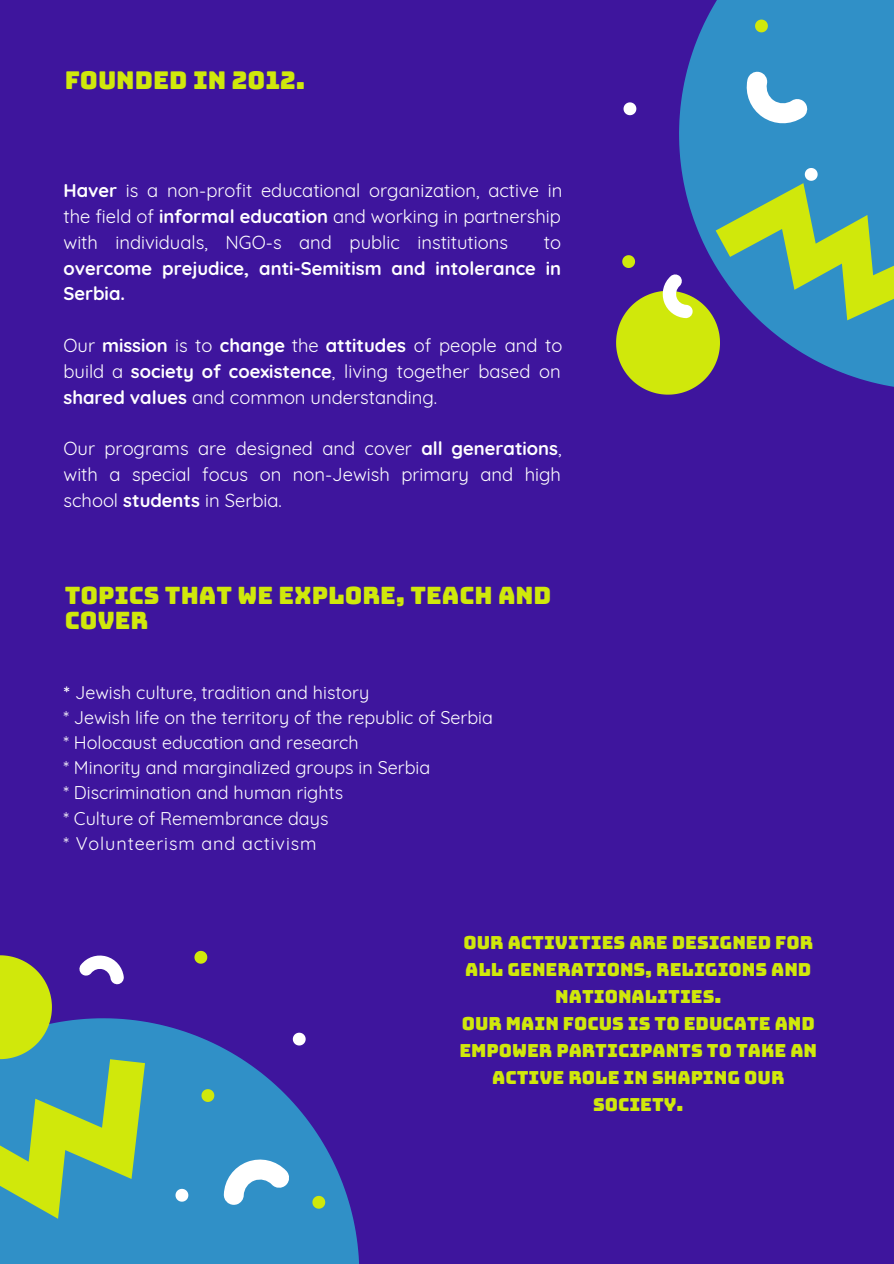
<style>
.page{position:relative;width:894px;height:1264px;background:#fff}
.page>*{position:absolute;margin:0;border:0;box-sizing:border-box;transform-origin:0 0}
.t1{font:24.6px "Bungee";color:#d0e80b}
.t2{font:24px/25.2px "Bungee";color:#d0e80b}
.t3{font:18.45px/25.8px "Quicksand";color:#fff;text-align:justify}
.t4{font:700 18.45px/25.8px "Quicksand";color:#fff}
.t5{font:18px/25.2px "Quicksand";color:#fff}
.t6{font:18px/27px "Bungee";color:#d0e80b;text-align:center}
.s1{font-weight:700}
</style>
<div class="page">
<div style="left:0;top:0;width:893px;height:1263px;background:#3e159d"></div>
<div style="left:679px;top:0;width:214px;height:153px;background:#3090c7"></div>
<svg style="left:733px;top:66px;width:79px;height:71px;background:#68aed6"></svg>
<svg style="left:752px;top:17px;width:18px;height:18px"></svg>
<svg style="left:623px;top:102px;width:14px;height:14px"></svg>
<svg style="left:616px;top:153px;width:277px;height:242px"></svg>
<svg style="left:306px;top:1118px;width:53px;height:145px;fill:#3090c7"></svg>
<svg style="left:312px;top:1195px;width:14px;height:14px"></svg>
<svg style="left:0;top:950px;width:306px;height:313px"></svg>
<h1 class="t1" style="left:65px;top:68px;width:242px">FOUNDED IN 2012.</h1>
<p class="t3" style="left:63px;top:177px;width:500px"><span class="s1">Haver</span> is a non-profit educational organization, active in the field of <span class="s1">informal education</span> and working in partnership with individuals, NGO-s and public institutions</p>
<p class="t3" style="left:543px;top:229px;width:19px">to</p>
<p class="t4" style="left:63px;top:255px;width:499px">overcome prejudice, anti-Semitism and intolerance in<br>Serbia.</p>
<p class="t3" style="left:63px;top:332px;width:500px">Our <span class="s1">mission</span> is to <span class="s1">change</span> the <span class="s1">attitudes</span> of people and to build a <span class="s1">society of coexistence</span>, living together based on <span class="s1">shared values</span> and common understanding.</p>
<p class="t3" style="left:63px;top:435px;width:499px">Our programs are designed and cover <span class="s1">all generations</span>, with a special focus on non-Jewish primary and high school <span class="s1">students</span> in Serbia.</p>
<h2 class="t2" style="left:65px;top:582px;width:488px">TOPICS THAT WE EXPLORE, TEACH AND<br>COVER</h2>
<p class="t5" style="left:63px;top:679px;width:430px"><span class="s1">*</span> Jewish culture, tradition and history<br>* Jewish life on the territory of the republic of Serbia * Holocaust education and research<br>* Minority and marginalized groups in Serbia<br>* Discrimination and human rights<br>* Culture of Remembrance days<br>* Volunteerism and activism</p>
<p class="t6" style="left:459px;top:929px;width:359px">OUR ACTIVITIES ARE DESIGNED FOR<br>ALL GENERATIONS, RELIGIONS AND<br>NATIONALITIES.<br>OUR MAIN FOCUS IS TO EDUCATE AND<br>EMPOWER PARTICIPANTS TO TAKE AN<br>ACTIVE ROLE IN SHAPING OUR<br>SOCIETY.</p>
</div>
